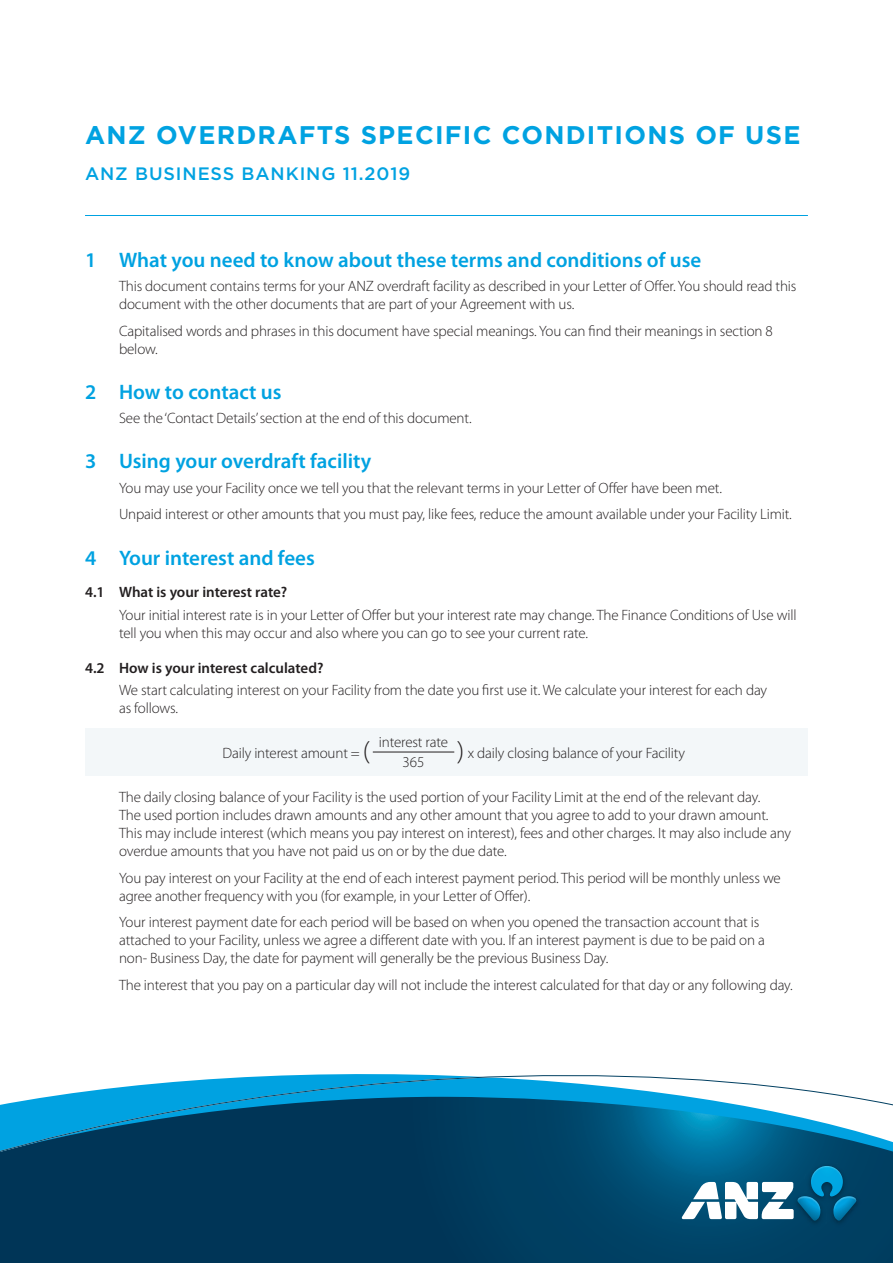
<style>
.page{position:relative;width:893px;height:1263px;background:#fff}
.page>*{position:absolute;margin:0;border:0;box-sizing:border-box;transform-origin:0 0}
.t1{font:300 27px "Myriad Pro";color:#231f20}
.t2{font:700 25.5px "Gotham";letter-spacing:.05em;color:#00a2e1}
.t3{font:600 21px "Myriad Pro";color:#00a2e1}
.t4{font:500 18px "Gotham";letter-spacing:.05em;color:#00a2e1}
.t5{font:300 15px/18px "Myriad Pro";letter-spacing:-.01em;color:#231f20}
.t6{font:600 15px "Myriad Pro";color:#231f20}
.s1{font-size:27px}
</style>
<div class="page">
<div style="left:85px;top:728px;width:723px;height:47px;background:#f3f7f9"></div>
<hr style="left:373px;top:752px;width:81px;height:1px;background:#231f20">
<hr style="left:85px;top:215px;width:723px;height:1px;background:#00a2e1">
<svg style="left:0;top:1172px;width:893px;height:91px;background:#003a5c"></svg>
<svg style="left:0;top:1074px;width:893px;height:98px"></svg>
<img style="left:786px;top:1157px;width:81px;height:77px">
<svg style="left:682px;top:1166px;width:115px;height:55px"></svg>
<img style="left:797px;top:1166px;width:60px;height:55px">
<h2 class="t2" style="left:85px;top:121px;width:717px">ANZ OVERDRAFTS SPECIFIC CONDITIONS OF USE</h2>
<p class="t4" style="left:85px;top:163px;width:327px">ANZ BUSINESS BANKING 11.2019</p>
<h3 class="t3" style="left:85px;top:246px;width:618px">1 What you need to know about these terms and conditions of use</h3>
<p class="t5" style="left:119px;top:277px;width:679px">This document contains terms for your ANZ overdraft facility as described in your Letter of Offer. You should read this document with the other documents that are part of your Agreement with us.</p>
<p class="t5" style="left:119px;top:321px;width:655px">Capitalised words and phrases in this document have special meanings. You can find their meanings in section 8 below.</p>
<h3 class="t3" style="left:85px;top:378px;width:198px">2 How to contact us</h3>
<p class="t5" style="left:119px;top:409px;width:354px">See the ‘Contact Details’ section at the end of this document.</p>
<h3 class="t3" style="left:85px;top:448px;width:288px">3 Using your overdraft facility</h3>
<p class="t5" style="left:119px;top:474px;width:674px;line-height:26.5px">You may use your Facility once we tell you that the relevant terms in your Letter of Offer have been met.<br>Unpaid interest or other amounts that you must pay, like fees, reduce the amount available under your Facility Limit.</p>
<h3 class="t3" style="left:85px;top:544px;width:231px">4 Your interest and fees</h3>
<p class="t6" style="left:85px;top:583px;width:204px">4.1 What is your interest rate?</p>
<p class="t5" style="left:119px;top:606px;width:679px">Your initial interest rate is in your Letter of Offer but your interest rate may change. The Finance Conditions of Use will tell you when this may occur and also where you can go to see your current rate.</p>
<p class="t6" style="left:85px;top:658px;width:240px">4.2 How is your interest calculated?</p>
<p class="t5" style="left:119px;top:681px;width:650px">We start calculating interest on your Facility from the date you first use it. We calculate your interest for each day as follows.</p>
<p class="t5" style="left:379px;top:733px;width:71px;line-height:19.2px;text-align:center">interest rate<br>365</p>
<p class="t5" style="left:468px;top:744px;width:219px">x daily closing balance of your Facility</p>
<p class="t5" style="left:222px;top:744px;width:149px">Daily interest amount = <span class="s1">(</span></p>
<h1 class="t1" style="left:457px;top:735px;width:9px">)</h1>
<p class="t5" style="left:119px;top:788px;width:673px">The daily closing balance of your Facility is the used portion of your Facility Limit at the end of the relevant day.<br>The used portion includes drawn amounts and any other amount that you agree to add to your drawn amount.<br>This may include interest (which means you pay interest on interest), fees and other charges. It may also include any overdue amounts that you have not paid us on or by the due date.</p>
<p class="t5" style="left:119px;top:868px;width:663px">You pay interest on your Facility at the end of each interest payment period. This period will be monthly unless we agree another frequency with you (for example, in your Letter of Offer).</p>
<p class="t5" style="left:119px;top:913px;width:647px">Your interest payment date for each period will be based on when you opened the transaction account that is attached to your Facility, unless we agree a different date with you. If an interest payment is due to be paid on a non- Business Day, the date for payment will generally be the previous Business Day.</p>
<p class="t5" style="left:119px;top:975px;width:675px">The interest that you pay on a particular day will not include the interest calculated for that day or any following day.</p>
</div>
